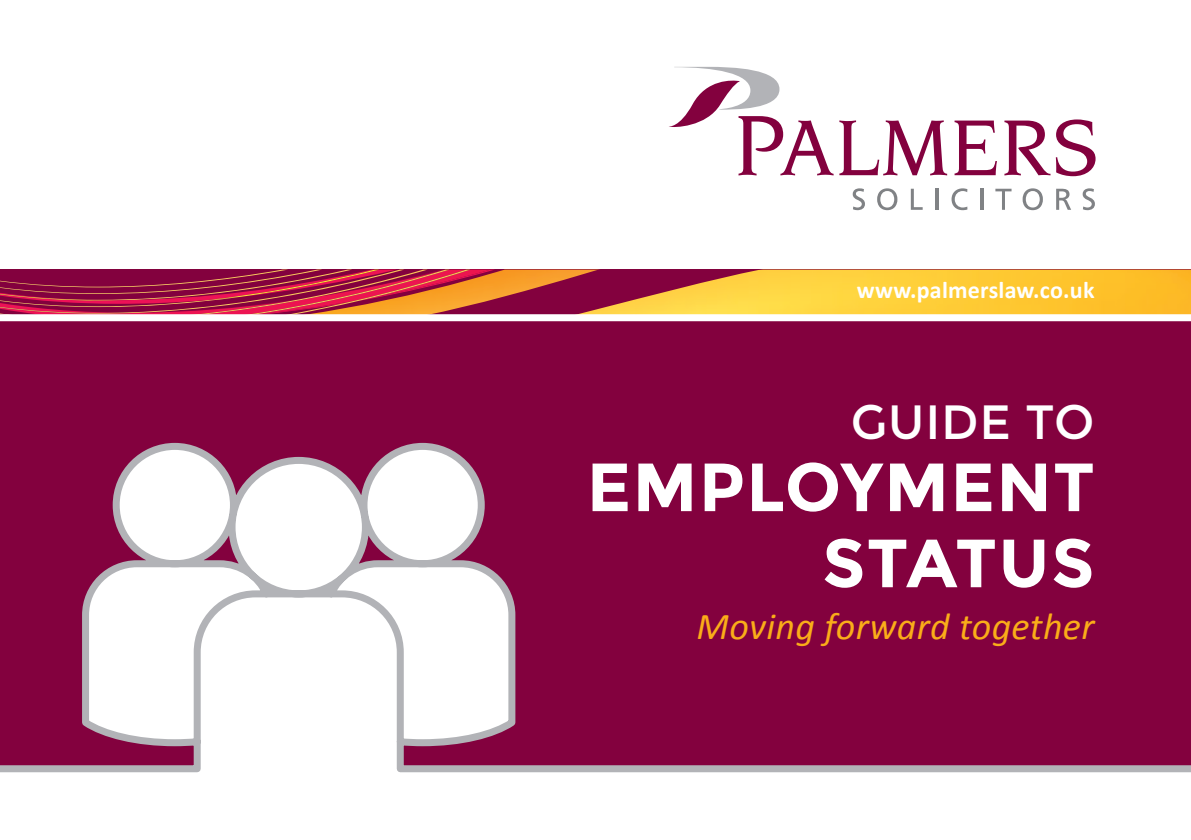
<style>
.page{position:relative;width:1191px;height:840px;background:#fff}
.page>*{position:absolute;margin:0;border:0;box-sizing:border-box;transform-origin:0 0}
.t1{font:700 68px/76px "Montserrat";letter-spacing:.02em;color:#fff;text-align:right}
.t2{font:48px "Montserrat";letter-spacing:.015em;color:#fff}
.t3{font:italic 38px "Calibri";letter-spacing:.01em;color:#faad19}
.t4{font:700 24px "Calibri";letter-spacing:.01em;color:#fff}
</style>
<div class="page">
<div style="left:0;top:317px;width:1191px;height:450px;background:#83013e"></div>
<svg style="left:839px;top:120px;width:108px;height:55px"></svg>
<svg style="left:954px;top:120px;width:43px;height:55px"></svg>
<svg style="left:1004px;top:119px;width:91px;height:57px"></svg>
<svg style="left:852px;top:188px;width:13px;height:22px"></svg>
<svg style="left:877px;top:188px;width:20px;height:22px"></svg>
<svg style="left:910px;top:189px;width:12px;height:21px"></svg>
<hr style="left:935px;top:189px;width:3px;height:21px;background:#808285">
<svg style="left:951px;top:188px;width:16px;height:22px"></svg>
<hr style="left:980px;top:189px;width:3px;height:21px;background:#808285">
<svg style="left:995px;top:189px;width:16px;height:21px"></svg>
<svg style="left:1022px;top:188px;width:21px;height:22px"></svg>
<svg style="left:1056px;top:189px;width:15px;height:21px"></svg>
<svg style="left:1082px;top:188px;width:13px;height:22px"></svg>
<svg style="left:669px;top:67px;width:164px;height:108px"></svg>
<img style="left:886px;top:269px;width:305px;height:45px">
<svg style="left:0;top:269px;width:886px;height:45px;background:#bf5340"></svg>
<div style="left:0;top:314px;width:1191px;height:7px;background:#fff"></div>
<svg style="left:0;top:442px;width:1191px;height:331px"></svg>
<p class="t4" style="left:857px;top:275px;width:239px">www.palmerslaw.co.uk</p>
<p class="t2" style="left:850px;top:394px;width:245px">GUIDE TO</p>
<p class="t1" style="left:586px;top:449px;width:509px">EMPLOYMENT<br>STATUS</p>
<p class="t3" style="left:696px;top:602px;width:399px">Moving forward together</p>
</div>
